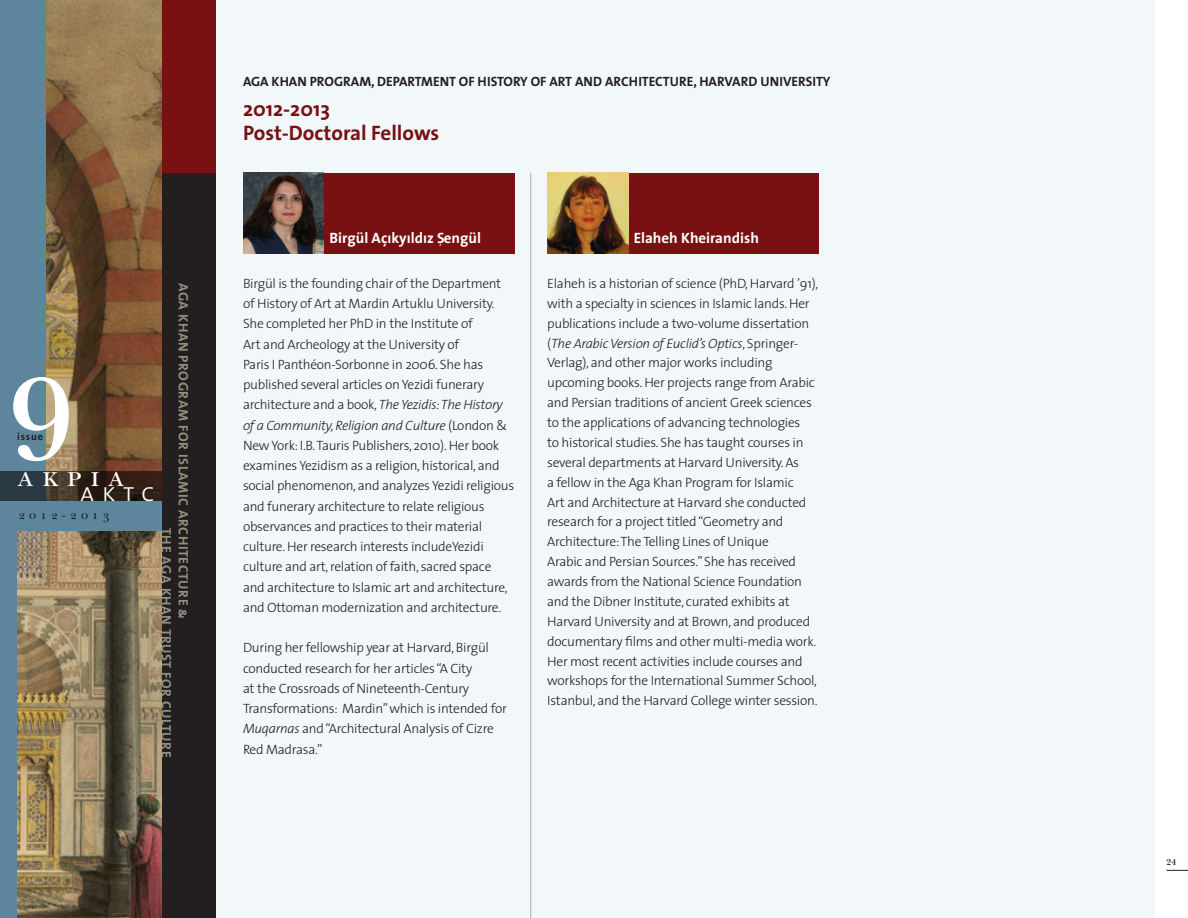
<style>
.page{position:relative;width:1188px;height:918px;background:#fff}
.page>*{position:absolute;margin:0;border:0;box-sizing:border-box;transform-origin:0 0}
.t1{font:600 120px "New Baskerville IT Cby BT";color:#fff}
.t2{font:29.7px "New Baskerville SC";letter-spacing:.28em;color:#fff}
.t3{font:26.4px "The Sans Light Caps";color:#fff}
.t4{font:700 21px "The Sans";color:#791113}
.t5{font:700 15px "The Sans";color:#fff}
.t6{font:13.65px/17px "The Sans Bold Caps";letter-spacing:.04em;color:#909081}
.t7{font:300 13.5px/20.2px "The Sans";letter-spacing:-.02em;color:#231f20}
.t8{font:13.5px "The Sans Bold Caps";color:#231f20}
.t9{font:300 13.5px "The Sans";color:#fff}
.t10{font:12.75px "New Baskerville SC";letter-spacing:.3em;color:#231f20}
.t11{font:700 10.5px "The Sans";letter-spacing:.08em;color:#231f20}
.t12{font:600 9px "New Baskerville IT Cby BT";color:#231f20}
.s1{font-style:italic}
</style>
<div class="page">
<div style="left:0;top:0;width:1155px;height:918px;background:#f2f7f9"></div>
<div style="left:0;top:0;width:216px;height:918px;background:#231f20"></div>
<div style="left:0;top:0;width:216px;height:173px;background:#791113"></div>
<img style="left:17px;top:0;width:145px;height:918px">
<svg style="left:1166px;top:870px;width:22px;height:1px"></svg>
<div style="left:0;top:0;width:46px;height:528px;background:#5d869d"></div>
<div style="left:0;top:390px;width:17px;height:528px;background:#5d869d"></div>
<div style="left:0;top:501px;width:162px;height:30px;background:#5d869d"></div>
<svg style="left:0;top:471px;width:162px;height:30px"></svg>
<div style="left:243px;top:173px;width:272px;height:81px;background:#791113"></div>
<img style="left:243px;top:173px;width:81px;height:81px">
<div style="left:547px;top:173px;width:272px;height:81px;background:#791113"></div>
<img style="left:547px;top:173px;width:81px;height:81px">
<hr style="left:530px;top:173px;width:1px;height:745px;background:#a8a9ad">
<h1 class="t1" style="left:8px;top:344px;width:68px">9</h1>
<p class="t11" style="left:17px;top:428px;width:28px">issue</p>
<h2 class="t2" style="left:17px;top:460px;width:109px">akpia</h2>
<h3 class="t3" style="left:80px;top:470px;width:76px">aktc</h3>
<p class="t10" style="left:18px;top:508px;width:93px">2012-2013</p>
<p class="t6" style="left:192px;top:528px;width:231px;text-indent:-245px;rotate:90deg">AGA KHAN PROGRAM FOR ISLAMIC ARCHITECTURE &amp;<br>THE AGA KHAN TRUST FOR CULTURE</p>
<p class="t8" style="left:243px;top:70px;width:589px">AGA KHAN PROGRAM, DEPARTMENT OF HISTORY OF ART AND ARCHITECTURE, HARVARD UNIVERSITY</p>
<h3 class="t4" style="left:243px;top:115px;width:198px">Post-Doctoral Fellows</h3>
<h3 class="t4" style="left:243px;top:91px;width:88px">2012-2013</h3>
<p class="t5" style="left:330px;top:225px;width:153px">Birgül Açıkyıldız Sengül</p>
<p class="t9" style="left:437px;top:227px;width:7px">¸</p>
<p class="t7" style="left:243px;top:273px;width:273px">Birgül is the founding chair of the Department of History of Art at Mardin Artuklu University.<br>She completed her PhD in the Institute of<br>Art and Archeology at the University of<br>Paris I Panthéon-Sorbonne in 2006. She has published several articles on Yezidi funerary architecture and a book, <span class="s1">The Yezidis: The History of a Community, Religion and Culture</span> (London &amp; New York: I.B. Tauris Publishers, 2010). Her book examines Yezidism as a religion, historical, and social phenomenon, and analyzes Yezidi religious and funerary architecture to relate religious observances and practices to their material culture. Her research interests includeYezidi culture and art, relation of faith, sacred space and architecture to Islamic art and architecture, and Ottoman modernization and architecture.</p>
<p class="t7" style="left:243px;top:637px;width:265px">During her fellowship year at Harvard, Birgül conducted research for her articles “A City<br>at the Crossroads of Nineteenth-Century Transformations: Mardin” which is intended for <span class="s1">Muqarnas</span> and “Architectural Analysis of Cizre Red Madrasa.”</p>
<p class="t5" style="left:634px;top:225px;width:127px">Elaheh Kheirandish</p>
<p class="t7" style="left:547px;top:273px;width:273px;line-height:19.8px">Elaheh is a historian of science (PhD, Harvard ’91), with a specialty in sciences in Islamic lands. Her publications include a two-volume dissertation (<span class="s1">The Arabic Version of Euclid’s Optics</span>, Springer-Verlag), and other major works including upcoming books. Her projects range from Arabic and Persian traditions of ancient Greek sciences to the applications of advancing technologies<br>to historical studies. She has taught courses in several departments at Harvard University. As<br>a fellow in the Aga Khan Program for Islamic<br>Art and Architecture at Harvard she conducted research for a project titled “Geometry and Architecture: The Telling Lines of Unique<br>Arabic and Persian Sources.” She has received awards from the National Science Foundation and the Dibner Institute, curated exhibits at Harvard University and at Brown, and produced documentary films and other multi-media work.<br>Her most recent activities include courses and workshops for the International Summer School, Istanbul, and the Harvard College winter session.</p>
<p class="t12" style="left:1166px;top:857px;width:11px">24</p>
</div>
